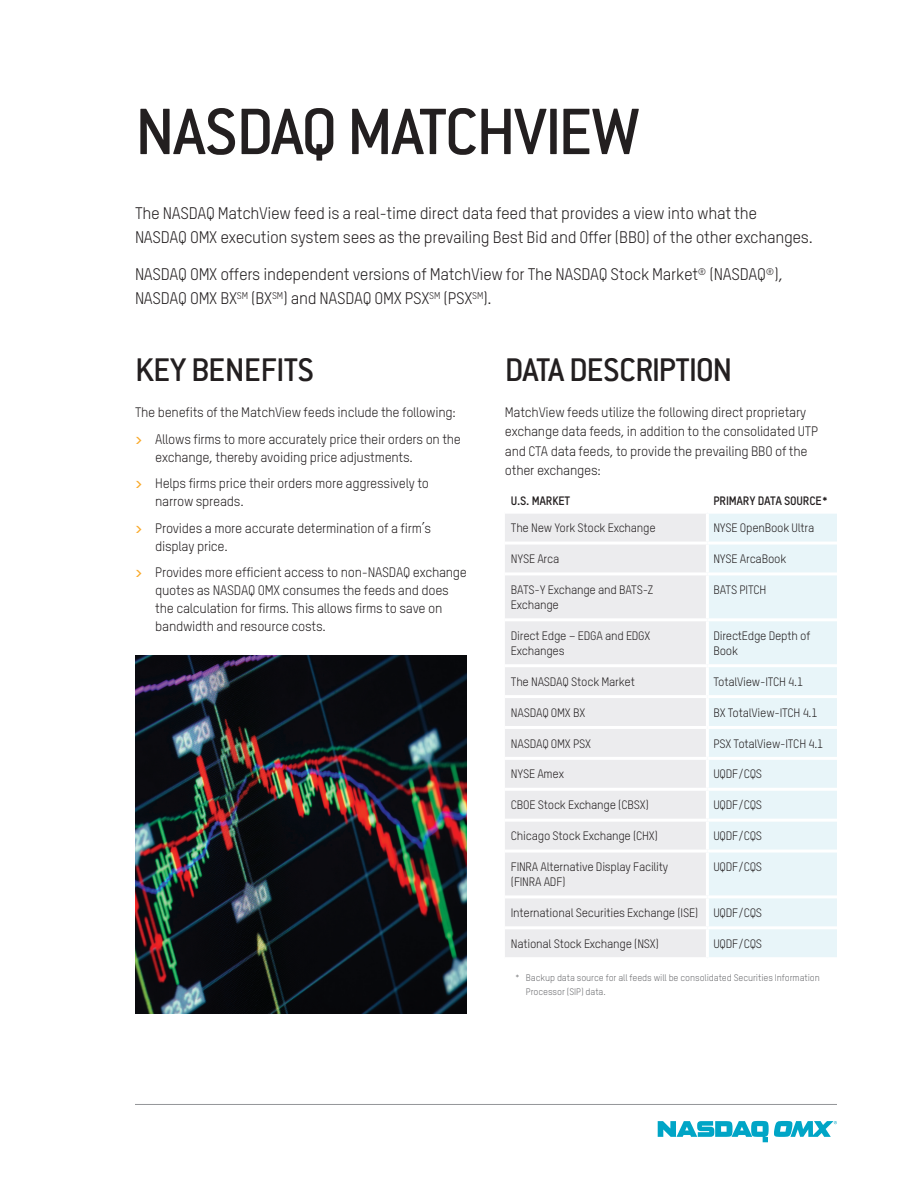
<style>
.page{position:relative;width:918px;height:1188px;background:#fff}
.page>*{position:absolute;margin:0;border:0;box-sizing:border-box;transform-origin:0 0}
.t1{font:500 72px "Conduit ITC Pro";letter-spacing:-.025em;color:#231f20}
.header-main{font:500 36px "Conduit ITC Pro";letter-spacing:-.045em;color:#231f20}
.header-main-2{font:500 36px "Conduit ITC Pro";letter-spacing:-.025em;color:#231f20}
.Intro_section{font:16.5px/24px "TSTARPRO";letter-spacing:-.02em;color:#231f20}
.body_top_mid{font:13.5px/18px "TSTARPRO";letter-spacing:-.02em;color:#231f20}
.body_end{font:13.5px/18px "TSTARPRO";letter-spacing:-.02em;color:#231f20}
.body{font:13.5px/19.5px "TSTARPRO";letter-spacing:-.02em;color:#231f20}
.body__before{font:13.5px "TSTARPRO";letter-spacing:-.02em;color:#231f20}
.Chart_body{font:12px/15px "TSTARPRO";letter-spacing:-.02em;color:#231f20}
.Chart-header{font:700 12px "TSTARPRO";letter-spacing:-.02em;color:#231f20}
.Note{font:9.3px/13.5px "TSTARPRO";letter-spacing:-.01em;color:#6c6d70}
.s1{font-weight:700;color:#faa928}
</style>
<div class="page">
<hr style="left:135px;top:1104px;width:702px;height:1px;background:#939598">
<div style="left:505px;top:514px;width:201px;height:443px;background:#ececee"></div>
<div style="left:709px;top:514px;width:128px;height:443px;background:#e8f5f9"></div>
<hr style="left:505px;top:542px;width:202px;height:3px;background:#fff">
<hr style="left:707px;top:542px;width:130px;height:3px;background:#fff">
<hr style="left:505px;top:572px;width:202px;height:3px;background:#fff">
<hr style="left:707px;top:572px;width:130px;height:3px;background:#fff">
<hr style="left:505px;top:618px;width:202px;height:3px;background:#fff">
<hr style="left:707px;top:618px;width:130px;height:3px;background:#fff">
<hr style="left:505px;top:664px;width:202px;height:3px;background:#fff">
<hr style="left:707px;top:664px;width:130px;height:3px;background:#fff">
<hr style="left:505px;top:695px;width:202px;height:3px;background:#fff">
<hr style="left:707px;top:695px;width:130px;height:3px;background:#fff">
<hr style="left:505px;top:726px;width:202px;height:3px;background:#fff">
<hr style="left:707px;top:726px;width:130px;height:3px;background:#fff">
<hr style="left:505px;top:757px;width:202px;height:3px;background:#fff">
<hr style="left:707px;top:757px;width:130px;height:3px;background:#fff">
<hr style="left:505px;top:788px;width:202px;height:3px;background:#fff">
<hr style="left:707px;top:788px;width:130px;height:3px;background:#fff">
<hr style="left:505px;top:819px;width:202px;height:3px;background:#fff">
<hr style="left:707px;top:819px;width:130px;height:3px;background:#fff">
<hr style="left:505px;top:850px;width:202px;height:3px;background:#fff">
<hr style="left:707px;top:850px;width:130px;height:3px;background:#fff">
<hr style="left:505px;top:895px;width:202px;height:3px;background:#fff">
<hr style="left:707px;top:895px;width:130px;height:3px;background:#fff">
<hr style="left:505px;top:926px;width:202px;height:3px;background:#fff">
<hr style="left:707px;top:926px;width:130px;height:3px;background:#fff">
<svg style="left:658px;top:1121px;width:179px;height:21px"></svg>
<img style="left:135px;top:656px;width:332px;height:357px">
<p class="t1" style="left:135px;top:91px;width:506px">NASDAQ MATCHVIEW</p>
<p class="Intro_section" style="left:135px;top:201px;width:679px">The NASDAQ MatchView feed is a real-time direct data feed that provides a view into what the<br>NASDAQ OMX execution system sees as the prevailing Best Bid and Offer (BBO) of the other exchanges.</p>
<p class="Intro_section" style="left:135px;top:262px;width:650px">NASDAQ OMX offers independent versions of MatchView for The NASDAQ Stock Market<sup>®</sup> (NASDAQ<sup>®</sup>),<br>NASDAQ OMX BX<sup>SM</sup> (BX<sup>SM</sup>) and NASDAQ OMX PSX<sup>SM</sup> (PSX<sup>SM</sup>).</p>
<p class="header-main-2" style="left:135px;top:349px;width:181px">KEY BENEFITS</p>
<p class="body__before" style="left:135px;top:404px;width:322px">The benefits of the MatchView feeds include the following:</p>
<p class="body_top_mid" style="left:155px;top:430px;width:307px;text-indent:-20px"><span class="s1">&gt;</span> Allows firms to more accurately price their orders on the exchange, thereby avoiding price adjustments.</p>
<p class="body_top_mid" style="left:155px;top:474px;width:275px;text-indent:-20px"><span class="s1">&gt;</span> Helps firms price their orders more aggressively to narrow spreads.</p>
<p class="body_top_mid" style="left:155px;top:519px;width:277px;text-indent:-20px"><span class="s1">&gt;</span> Provides a more accurate determination of a firm’s display price.</p>
<p class="body_end" style="left:155px;top:563px;width:313px;text-indent:-20px"><span class="s1">&gt;</span> Provides more efficient access to non-NASDAQ exchange quotes as NASDAQ OMX consumes the feeds and does the calculation for firms. This allows firms to save on bandwidth and resource costs.</p>
<p class="header-main" style="left:505px;top:349px;width:229px">DATA DESCRIPTION</p>
<p class="body" style="left:505px;top:402px;width:315px">MatchView feeds utilize the following direct proprietary exchange data feeds, in addition to the consolidated UTP and CTA data feeds, to provide the prevailing BBO of the other exchanges:</p>
<p class="Chart-header" style="left:511px;top:494px;width:61px">U.S. MARKET</p>
<p class="Chart-header" style="left:713px;top:494px;width:117px">PRIMARY DATA SOURCE*</p>
<p class="Chart_body" style="left:511px;top:520px;width:146px">The New York Stock Exchange</p>
<p class="Chart_body" style="left:713px;top:520px;width:102px">NYSE OpenBook Ultra</p>
<p class="Chart_body" style="left:511px;top:551px;width:50px">NYSE Arca</p>
<p class="Chart_body" style="left:713px;top:551px;width:74px">NYSE ArcaBook</p>
<p class="Chart_body" style="left:511px;top:582px;width:144px">BATS-Y Exchange and BATS-Z<br>Exchange</p>
<p class="Chart_body" style="left:713px;top:582px;width:54px">BATS PITCH</p>
<p class="Chart_body" style="left:511px;top:628px;width:141px">Direct Edge – EDGA and EDGX<br>Exchanges</p>
<p class="Chart_body" style="left:713px;top:628px;width:98px">DirectEdge Depth of<br>Book</p>
<p class="Chart_body" style="left:511px;top:674px;width:126px">The NASDAQ Stock Market</p>
<p class="Chart_body" style="left:713px;top:674px;width:91px">TotalView-ITCH 4.1</p>
<p class="Chart_body" style="left:511px;top:705px;width:76px">NASDAQ OMX BX</p>
<p class="Chart_body" style="left:713px;top:705px;width:106px">BX TotalView-ITCH 4.1</p>
<p class="Chart_body" style="left:511px;top:736px;width:82px">NASDAQ OMX PSX</p>
<p class="Chart_body" style="left:713px;top:736px;width:111px">PSX TotalView-ITCH 4.1</p>
<p class="Chart_body" style="left:511px;top:767px;width:55px">NYSE Amex</p>
<p class="Chart_body" style="left:713px;top:767px;width:50px">UQDF/CQS</p>
<p class="Chart_body" style="left:511px;top:797px;width:140px">CBOE Stock Exchange (CBSX)</p>
<p class="Chart_body" style="left:713px;top:797px;width:50px">UQDF/CQS</p>
<p class="Chart_body" style="left:511px;top:828px;width:149px">Chicago Stock Exchange (CHX)</p>
<p class="Chart_body" style="left:713px;top:828px;width:50px">UQDF/CQS</p>
<p class="Chart_body" style="left:511px;top:859px;width:159px">FINRA Alternative Display Facility (FINRA ADF)</p>
<p class="Chart_body" style="left:713px;top:859px;width:50px">UQDF/CQS</p>
<p class="Chart_body" style="left:511px;top:905px;width:189px">International Securities Exchange (ISE)</p>
<p class="Chart_body" style="left:713px;top:905px;width:50px">UQDF/CQS</p>
<p class="Chart_body" style="left:511px;top:936px;width:150px">National Stock Exchange (NSX)</p>
<p class="Chart_body" style="left:713px;top:936px;width:50px">UQDF/CQS</p>
<p class="Note" style="left:526px;top:971px;width:296px;text-indent:-11px">* Backup data source for all feeds will be consolidated Securities Information<br>Processor (SIP) data.</p>
</div>
